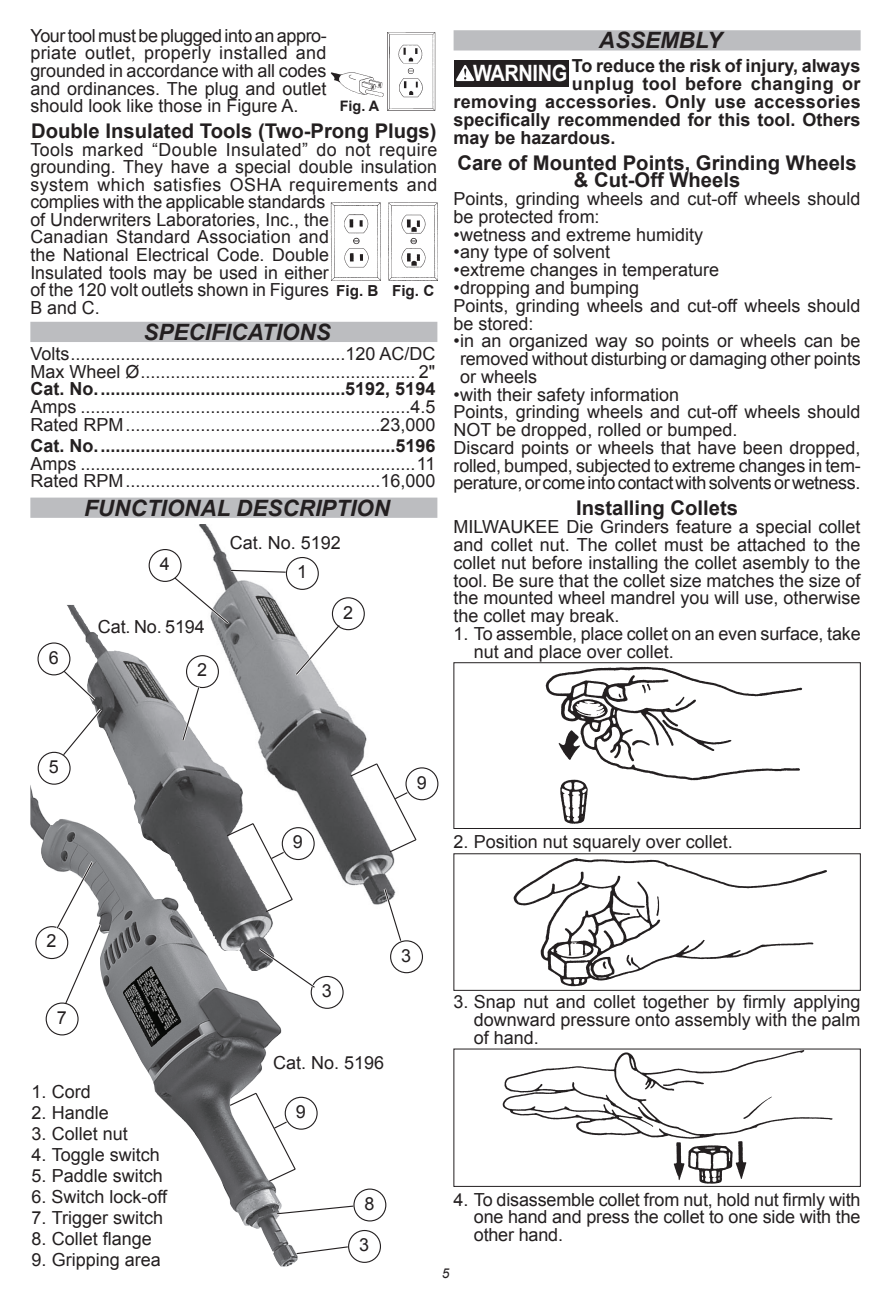
<style>
.page{position:relative;width:891px;height:1296px;background:#fff}
.page>*{position:absolute;margin:0;border:0;box-sizing:border-box;transform-origin:0 0}
.t1{font:italic 700 22.5px "Arial";color:#231f20}
.t2{font:700 20.25px/17.8px "Arial";color:#231f20;text-align:center}
.t3{font:18px/17.8px "Arial";color:#231f20;text-align:justify}
.t4{font:700 18px "Arial";color:#231f20}
.t5{font:700 18px "Arial";letter-spacing:.02em;color:#231f20}
.t6{font:18px "Arial";letter-spacing:-.02em;color:#231f20}
.t7{font:700 18px "Arial";letter-spacing:.025em;color:#231f20}
.t8{font:700 15.3px "Arial";color:#231f20}
.t9{font:700 14.4px "Arial";color:#231f20}
.t10{font:italic 13.5px "Arial";color:#231f20}
.s1{font-size:22.5px;color:#fff}
</style>
<div class="page">
<div style="left:30px;top:322px;width:407px;height:20px;background:#bcbdc0"></div>
<div style="left:30px;top:498px;width:407px;height:20px;background:#bcbdc0"></div>
<img style="left:330px;top:32px;width:106px;height:79px">
<img style="left:330px;top:202px;width:107px;height:79px">
<img style="left:199px;top:524px;width:196px;height:381px">
<img style="left:30px;top:784px;width:269px;height:483px">
<img style="left:66px;top:605px;width:209px;height:366px">
<svg style="left:229px;top:1092px;width:68px;height:91px"></svg>
<div style="left:285px;top:1097px;width:33px;height:33px;border:1px solid #231f20;border-radius:50%"></div>
<svg style="left:226px;top:822px;width:68px;height:91px"></svg>
<div style="left:282px;top:827px;width:33px;height:33px;border:1px solid #231f20;border-radius:50%"></div>
<svg style="left:349px;top:762px;width:69px;height:91px"></svg>
<div style="left:405px;top:767px;width:33px;height:33px;border:1px solid #231f20;border-radius:50%"></div>
<div style="left:348px;top:1230px;width:33px;height:33px;border:1px solid #231f20;border-radius:50%"></div>
<svg style="left:382px;top:886px;width:20px;height:58px"></svg>
<svg style="left:294px;top:1244px;width:56px;height:12px"></svg>
<svg style="left:274px;top:1203px;width:82px;height:14px"></svg>
<div style="left:35px;top:926px;width:33px;height:33px;border:1px solid #231f20;border-radius:50%"></div>
<svg style="left:54px;top:859px;width:49px;height:148px"></svg>
<svg style="left:172px;top:568px;width:171px;height:110px"></svg>
<div style="left:46px;top:1003px;width:33px;height:32px;border:1px solid #231f20;border-radius:50%"></div>
<svg style="left:60px;top:667px;width:45px;height:92px"></svg>
<div style="left:353px;top:1189px;width:33px;height:33px;border:1px solid #231f20;border-radius:50%"></div>
<div style="left:390px;top:940px;width:33px;height:33px;border:1px solid #231f20;border-radius:50%"></div>
<div style="left:332px;top:597px;width:33px;height:33px;border:1px solid #231f20;border-radius:50%"></div>
<div style="left:286px;top:557px;width:33px;height:33px;border:1px solid #231f20;border-radius:50%"></div>
<div style="left:38px;top:752px;width:33px;height:33px;border:1px solid #231f20;border-radius:50%"></div>
<div style="left:37px;top:642px;width:33px;height:33px;border:1px solid #231f20;border-radius:50%"></div>
<div style="left:186px;top:655px;width:33px;height:33px;border:1px solid #231f20;border-radius:50%"></div>
<svg style="left:180px;top:684px;width:22px;height:60px"></svg>
<div style="left:311px;top:976px;width:33px;height:33px;border:1px solid #231f20;border-radius:50%"></div>
<svg style="left:257px;top:946px;width:61px;height:45px"></svg>
<div style="left:149px;top:549px;width:33px;height:33px;border:1px solid #231f20;border-radius:50%"></div>
<div style="left:454px;top:30px;width:407px;height:21px;background:#bcbdc0"></div>
<div style="left:454px;top:60px;width:115px;height:27px;background:#231f20"></div>
<svg style="left:456px;top:65px;width:18px;height:16px"></svg>
<img style="left:545px;top:666px;width:258px;height:158px">
<div style="left:454px;top:662px;width:407px;height:167px;border:1px solid #231f20"></div>
<img style="left:513px;top:858px;width:314px;height:129px">
<div style="left:454px;top:853px;width:407px;height:138px;border:1px solid #231f20"></div>
<img style="left:502px;top:1051px;width:331px;height:133px">
<div style="left:454px;top:1049px;width:407px;height:138px;border:1px solid #231f20"></div>
<p class="t6" style="left:30px;top:24px;width:298px">Your tool must be plugged into an appro-</p>
<p class="t3" style="left:30px;top:45px;width:298px">priate outlet, properly installed and grounded in accordance with all codes and ordinances. The plug and outlet should look like those in Figure A.</p>
<p class="t2" style="left:31px;top:123px;width:407px">Double Insulated Tools (Two-Prong Plugs)</p>
<p class="t3" style="left:30px;top:141px;width:409px">Tools marked “Double Insulated” do not require grounding. They have a special double insulation system which satisfies OSHA requirements and complies with the applicable standards</p>
<p class="t9" style="left:340px;top:96px;width:41px">Fig. A</p>
<p class="t3" style="left:30px;top:211px;width:300px">of Underwriters Laboratories, Inc., the Canadian Standard Association and the National Electrical Code. Double Insulated tools may be used in either of the 120 volt outlets shown in Figures B and C.</p>
<p class="t1" style="left:144px;top:317px;width:189px">SPECIFICATIONS</p>
<p class="t3" style="left:30px;top:345px;width:407px">Volts.......................................................120 AC/DC<br>Max Wheel Ø....................................................... 2"</p>
<p class="t4" style="left:30px;top:377px;width:406px">Cat. No..................................................5192, 5194</p>
<p class="t3" style="left:30px;top:398px;width:406px">Amps ..................................................................4.5<br>Rated RPM...................................................23,000</p>
<p class="t4" style="left:30px;top:434px;width:406px">Cat. No............................................................5196</p>
<p class="t3" style="left:30px;top:455px;width:406px">Amps ...................................................................11<br>Rated RPM...................................................16,000</p>
<p class="t1" style="left:84px;top:493px;width:307px">FUNCTIONAL DESCRIPTION</p>
<p class="t8" style="left:336px;top:280px;width:100px">Fig. B Fig. C</p>
<p class="t3" style="left:49px;top:649px;width:12px">6</p>
<p class="t3" style="left:160px;top:555px;width:12px">4</p>
<p class="t3" style="left:98px;top:618px;width:108px">Cat. No. 5194</p>
<p class="t3" style="left:197px;top:661px;width:12px">2</p>
<p class="t3" style="left:230px;top:534px;width:113px">Cat. No. 5192</p>
<p class="t3" style="left:297px;top:563px;width:12px">1</p>
<p class="t3" style="left:343px;top:604px;width:12px">2</p>
<p class="t1" style="left:599px;top:25px;width:125px">ASSEMBLY</p>
<p class="t4" style="left:473px;top:53px;width:389px"><span class="s1">WARNING</span> To reduce the risk of injury, always</p>
<p class="t7" style="left:572px;top:71px;width:290px">unplug tool before changing or</p>
<p class="t5" style="left:454px;top:89px;width:409px">removing accessories. Only use accessories</p>
<p class="t4" style="left:454px;top:107px;width:409px">specifically recommended for this tool. Others</p>
<p class="t4" style="left:454px;top:125px;width:164px">may be hazardous.</p>
<p class="t2" style="left:457px;top:154px;width:401px">Care of Mounted Points, Grinding Wheels &amp; Cut-Off Wheels</p>
<p class="t3" style="left:454px;top:190px;width:409px">Points, grinding wheels and cut-off wheels should be protected from:</p>
<p class="t3" style="left:454px;top:226px;width:251px">•wetness and extreme humidity</p>
<p class="t3" style="left:454px;top:243px;width:158px">•any type of solvent</p>
<p class="t3" style="left:454px;top:261px;width:267px">•extreme changes in temperature</p>
<p class="t3" style="left:454px;top:279px;width:409px;text-align:left">•dropping and bumping<br>Points, grinding wheels and cut-off wheels should be stored:</p>
<p class="t3" style="left:460px;top:332px;width:402px;text-indent:-6px">•in an organized way so points or wheels can be removed without disturbing or damaging other points or wheels</p>
<p class="t3" style="left:454px;top:386px;width:409px;text-align:left">•with their safety information<br>Points, grinding wheels and cut-off wheels should NOT be dropped, rolled or bumped.<br>Discard points or wheels that have been dropped, rolled, bumped, subjected to extreme changes in tem&shy;perature, or come into contact with solvents or wetness.</p>
<p class="t2" style="left:576px;top:500px;width:164px">Installing Collets</p>
<p class="t3" style="left:454px;top:518px;width:409px">MILWAUKEE Die Grinders feature a special collet and collet nut. The collet must be attached to the collet nut before installing the collet asembly to the tool. Be sure that the collet size matches the size of the mounted wheel mandrel you will use, otherwise the collet may break.</p>
<p class="t3" style="left:474px;top:625px;width:388px;text-indent:-20px">1. To assemble, place collet on an even surface, take nut and place over collet.</p>
<p class="t3" style="left:49px;top:758px;width:12px">5</p>
<p class="t3" style="left:47px;top:932px;width:12px">2</p>
<p class="t3" style="left:57px;top:1009px;width:12px">7</p>
<p class="t3" style="left:293px;top:833px;width:12px">9</p>
<p class="t3" style="left:417px;top:774px;width:12px">9</p>
<p class="t3" style="left:454px;top:833px;width:281px">2. Position nut squarely over collet.</p>
<p class="t3" style="left:322px;top:982px;width:12px">3</p>
<p class="t3" style="left:401px;top:947px;width:12px">3</p>
<p class="t3" style="left:273px;top:1054px;width:113px">Cat. No. 5196</p>
<p class="t3" style="left:474px;top:993px;width:388px;text-indent:-20px">3. Snap nut and collet together by firmly applying downward pressure onto assembly with the palm of hand.</p>
<p class="t3" style="left:32px;top:1083px;width:61px">1. Cord</p>
<p class="t3" style="left:32px;top:1104px;width:79px">2. Handle</p>
<p class="t3" style="left:32px;top:1125px;width:98px">3. Collet nut</p>
<p class="t3" style="left:32px;top:1146px;width:130px">4. Toggle switch</p>
<p class="t3" style="left:32px;top:1167px;width:133px">5. Paddle switch</p>
<p class="t3" style="left:32px;top:1188px;width:137px">6. Switch lock-off</p>
<p class="t3" style="left:32px;top:1209px;width:133px">7. Trigger switch</p>
<p class="t3" style="left:32px;top:1230px;width:122px">8. Collet flange</p>
<p class="t3" style="left:32px;top:1251px;width:131px">9. Gripping area</p>
<p class="t3" style="left:296px;top:1103px;width:12px">9</p>
<p class="t3" style="left:365px;top:1195px;width:12px">8</p>
<p class="t3" style="left:359px;top:1236px;width:12px">3</p>
<p class="t3" style="left:474px;top:1191px;width:388px;text-indent:-20px">4. To disassemble collet from nut, hold nut firmly with one hand and press the collet to one side with the other hand.</p>
<p class="t10" style="left:442px;top:1265px;width:9px">5</p>
</div>
